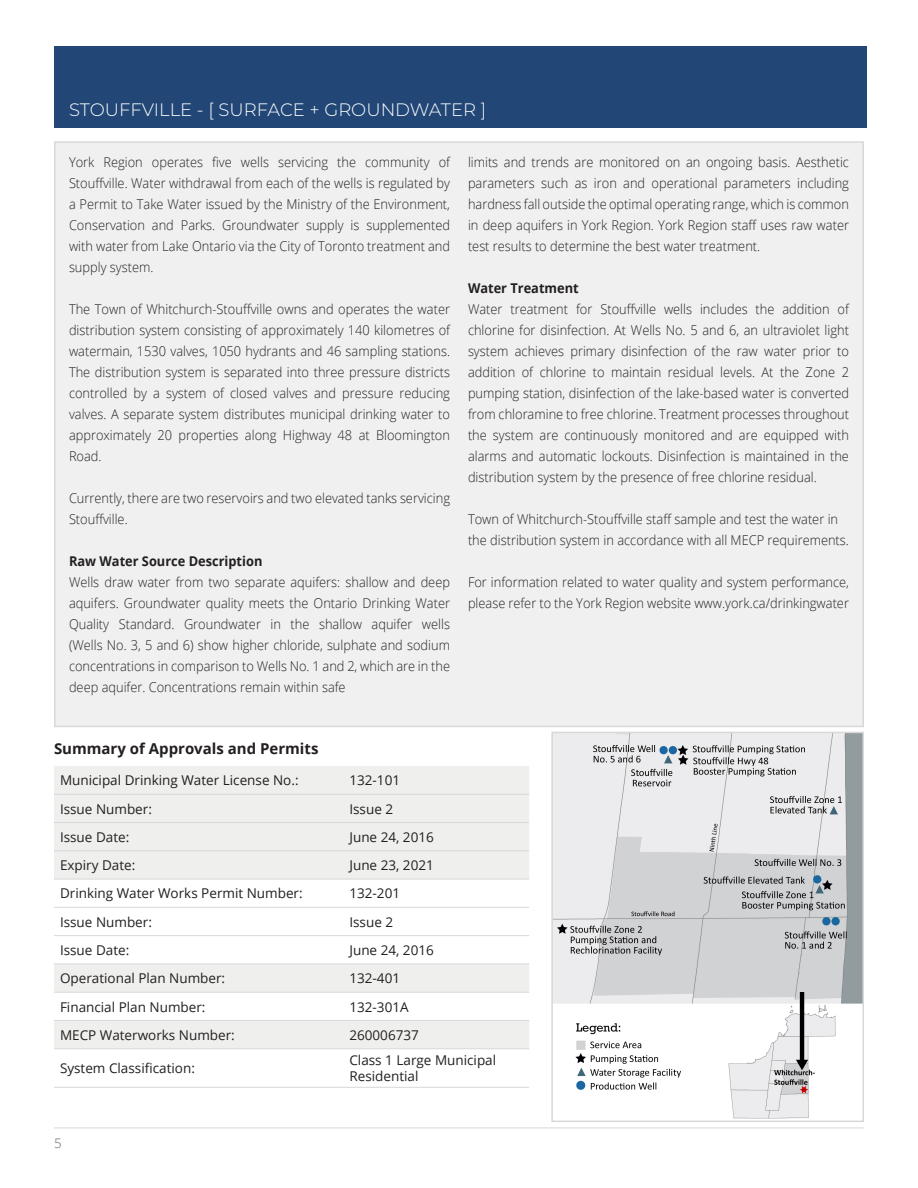
<style>
.page{position:relative;width:918px;height:1188px;background:#fff}
.page>*{position:absolute;margin:0;border:0;box-sizing:border-box;transform-origin:0 0}
.t1{font:300 18px "Montserrat";color:#fff}
.t2{font:700 15px "Open Sans";color:#231f20}
.t3{font:300 13.5px/21px "Open Sans";color:#231f20;text-align:justify;scale:.95 1}
.t4{font:13.5px/16.2px "Open Sans";color:#231f20}
.t5{font:700 13.5px "Open Sans";color:#231f20;scale:.95 1}
.t6{font:13.5px "Open Sans";color:#999}
</style>
<div class="page">
<div style="left:55px;top:142px;width:808px;height:584px;background:#f0f0f0"></div>
<svg style="left:54px;top:766px;width:475px;height:283px;fill:#efefee"></svg>
<hr style="left:54px;top:794px;width:289px;height:1px;background:#d8d8d8">
<hr style="left:343px;top:794px;width:186px;height:1px;background:#d8d8d8">
<hr style="left:54px;top:822px;width:289px;height:1px;background:#d8d8d8">
<hr style="left:343px;top:822px;width:186px;height:1px;background:#d8d8d8">
<hr style="left:54px;top:851px;width:289px;height:1px;background:#d8d8d8">
<hr style="left:343px;top:851px;width:186px;height:1px;background:#d8d8d8">
<hr style="left:54px;top:879px;width:289px;height:1px;background:#d8d8d8">
<hr style="left:343px;top:879px;width:186px;height:1px;background:#d8d8d8">
<hr style="left:54px;top:907px;width:289px;height:1px;background:#d8d8d8">
<hr style="left:343px;top:907px;width:186px;height:1px;background:#d8d8d8">
<hr style="left:54px;top:935px;width:289px;height:1px;background:#d8d8d8">
<hr style="left:343px;top:935px;width:186px;height:1px;background:#d8d8d8">
<hr style="left:54px;top:964px;width:289px;height:1px;background:#d8d8d8">
<hr style="left:343px;top:964px;width:186px;height:1px;background:#d8d8d8">
<hr style="left:54px;top:992px;width:289px;height:1px;background:#d8d8d8">
<hr style="left:343px;top:992px;width:186px;height:1px;background:#d8d8d8">
<hr style="left:54px;top:1020px;width:289px;height:1px;background:#d8d8d8">
<hr style="left:343px;top:1020px;width:186px;height:1px;background:#d8d8d8">
<hr style="left:54px;top:1049px;width:289px;height:1px;background:#d8d8d8">
<hr style="left:343px;top:1049px;width:186px;height:1px;background:#d8d8d8">
<hr style="left:54px;top:1087px;width:289px;height:1px;background:#d8d8d8">
<hr style="left:343px;top:1087px;width:186px;height:1px;background:#d8d8d8">
<div style="left:54px;top:46px;width:812px;height:82px;background:#224777"></div>
<img style="left:554px;top:735px;width:307px;height:384px">
<div style="left:551px;top:732px;width:313px;height:390px;border:2px solid #d8d8d8"></div>
<hr style="left:54px;top:1128px;width:810px;height:1px;background:#d8d8d8">
<p class="t1" style="left:69px;top:98px;width:419px">STOUFFVILLE - [ SURFACE + GROUNDWATER ]</p>
<p class="t3" style="left:69px;top:151px;width:403px">York Region operates five wells servicing the community of Stouffville. Water withdrawal from each of the wells is regulated by a Permit to Take Water issued by the Ministry of the Environment, Conservation and Parks. Groundwater supply is supplemented with water from Lake Ontario via the City of Toronto treatment and supply system.</p>
<p class="t3" style="left:69px;top:298px;width:403px">The Town of Whitchurch-Stouffville owns and operates the water distribution system consisting of approximately 140 kilometres of watermain, 1530 valves, 1050 hydrants and 46 sampling stations.<br>The distribution system is separated into three pressure districts controlled by a system of closed valves and pressure reducing valves. A separate system distributes municipal drinking water to approximately 20 properties along Highway 48 at Bloomington Road.</p>
<p class="t3" style="left:69px;top:487px;width:403px">Currently, there are two reservoirs and two elevated tanks servicing</p>
<p class="t3" style="left:69px;top:508px;width:63px">Stouffville.</p>
<p class="t5" style="left:69px;top:551px;width:205px">Raw Water Source Description</p>
<p class="t3" style="left:69px;top:571px;width:403px">Wells draw water from two separate aquifers: shallow and deep aquifers. Groundwater quality meets the Ontario Drinking Water Quality Standard. Groundwater in the shallow aquifer wells (Wells No. 3, 5 and 6) show higher chloride, sulphate and sodium concentrations in comparison to Wells No. 1 and 2, which are in the deep aquifer. Concentrations remain within safe</p>
<p class="t3" style="left:468px;top:151px;width:403px">limits and trends are monitored on an ongoing basis. Aesthetic parameters such as iron and operational parameters including hardness fall outside the optimal operating range, which is common in deep aquifers in York Region. York Region staff uses raw water test results to determine the best water treatment.</p>
<p class="t5" style="left:468px;top:278px;width:118px">Water Treatment</p>
<p class="t3" style="left:468px;top:298px;width:403px">Water treatment for Stouffville wells includes the addition of chlorine for disinfection. At Wells No. 5 and 6, an ultraviolet light system achieves primary disinfection of the raw water prior to addition of chlorine to maintain residual levels. At the Zone 2 pumping station, disinfection of the lake-based water is converted from chloramine to free chlorine. Treatment processes throughout the system are continuously monitored and are equipped with alarms and automatic lockouts. Disinfection is maintained in the distribution system by the presence of free chlorine residual.</p>
<p class="t3" style="left:468px;top:508px;width:391px">Town of Whitchurch-Stouffville staff sample and test the water in</p>
<p class="t3" style="left:468px;top:529px;width:403px">the distribution system in accordance with all MECP requirements.</p>
<p class="t3" style="left:468px;top:571px;width:403px">For information related to water quality and system performance, please refer to the York Region website www.york.ca/drinkingwater</p>
<p class="t2" style="left:54px;top:738px;width:266px">Summary of Approvals and Permits</p>
<p class="t4" style="left:60px;top:772px;width:240px">Municipal Drinking Water License No.:</p>
<p class="t4" style="left:349px;top:772px;width:52px">132-101</p>
<p class="t4" style="left:60px;top:800px;width:93px">Issue Number:</p>
<p class="t4" style="left:349px;top:800px;width:45px">Issue 2</p>
<p class="t4" style="left:60px;top:828px;width:71px">Issue Date:</p>
<p class="t4" style="left:349px;top:828px;width:86px">June 24, 2016</p>
<p class="t4" style="left:60px;top:857px;width:77px">Expiry Date:</p>
<p class="t4" style="left:349px;top:857px;width:86px">June 23, 2021</p>
<p class="t4" style="left:60px;top:885px;width:244px">Drinking Water Works Permit Number:</p>
<p class="t4" style="left:349px;top:885px;width:52px">132-201</p>
<p class="t4" style="left:60px;top:913px;width:93px">Issue Number:</p>
<p class="t4" style="left:349px;top:913px;width:45px">Issue 2</p>
<p class="t4" style="left:60px;top:942px;width:71px">Issue Date:</p>
<p class="t4" style="left:349px;top:942px;width:86px">June 24, 2016</p>
<p class="t4" style="left:60px;top:970px;width:167px">Operational Plan Number:</p>
<p class="t4" style="left:349px;top:970px;width:52px">132-401</p>
<p class="t4" style="left:60px;top:998px;width:147px">Financial Plan Number:</p>
<p class="t4" style="left:349px;top:998px;width:61px">132-301A</p>
<p class="t4" style="left:60px;top:1026px;width:176px">MECP Waterworks Number:</p>
<p class="t4" style="left:349px;top:1026px;width:71px">260006737</p>
<p class="t4" style="left:60px;top:1060px;width:136px">System Classification:</p>
<p class="t4" style="left:349px;top:1052px;width:148px">Class 1 Large Municipal<br>Residential</p>
<p class="t6" style="left:54px;top:1134px;width:9px">5</p>
</div>
